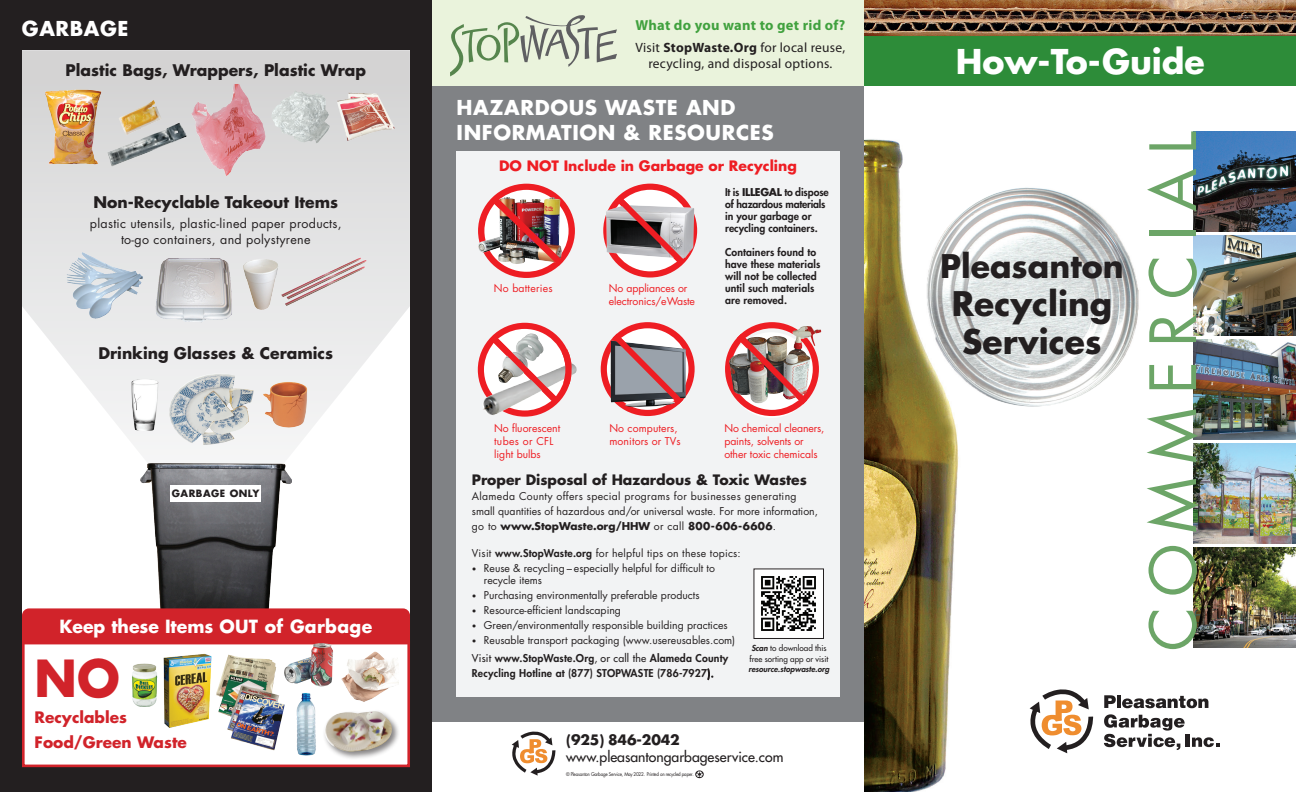
<style>
.page{position:relative;width:1296px;height:792px;background:#fff}
.page>*{position:absolute;margin:0;border:0;box-sizing:border-box;transform-origin:0 0}
.t1{font:62px "Futura Std";letter-spacing:.225em;color:#6ca567}
.t2{font:700 49.7px "Futura Std";color:#d1232a}
.t3{font:700 33.3px "Futura Std";color:#fff}
.t4{font:700 33px/38px "Futura Std";color:#231f20;text-align:center}
.t5{font:700 31.7px "Futura Std";color:#231f20}
.t6{font:700 20px/25px "Futura Std";letter-spacing:.03em;color:#fff}
.t7{font:700 17.7px "Futura Std";color:#fff}
.t8{font:700 15.6px "Futura Std";color:#231f20}
.t9{font:700 15.4px/24.5px "Futura Std";color:#d1232a}
.t10{font:700 14.5px "Myriad Pro";letter-spacing:.02em;color:#40a13e}
.t11{font:700 14px "Futura Std";color:#231f20}
.t12{font:700 14px "Futura Std";color:#ee1d23}
.t13{font:500 14px "Futura Std";color:#231f20}
.t14{font:13.5px/16px "Myriad Pro";letter-spacing:.02em;color:#231f20;text-align:center}
.t15{font:12.5px/15.6px "Futura Std";letter-spacing:.025em;color:#231f20;text-align:center}
.t16{font:10.5px/15px "Futura Std";color:#231f20}
.t17{font:800 10.5px/12px "Futura Std";letter-spacing:.01em;color:#231f20}
.t18{font:10.5px/13px "Futura Std";letter-spacing:-.01em;color:#ee1d23}
.t19{font:10.5px "Futura Std";letter-spacing:.02em;color:#231f20}
.t20{font:10.5px/13px "Futura Std";letter-spacing:.01em;color:#ee1d23}
.t21{font:10.5px "Futura Std";letter-spacing:.02em;color:#ee1d23}
.t22{font:700 9.8px "Futura Std";letter-spacing:.05em;color:#231f20}
.t23{font:500 8.1px/10.5px "Futura Std";color:#231f20}
.t24{font:italic 800 8.1px "Futura Std";color:#231f20}
.t25{font:5px "Futura Std";letter-spacing:-.04em;color:#231f20;scale:.9 1}
.s1{font-weight:700}
.s2{font-weight:800}
.s3{font-size:8px}
.s4{font-weight:500}
.s5{font-weight:400}
.s6{font-weight:800;font-style:italic}
</style>
<div class="page">
<div style="left:432px;top:0;width:432px;height:86px;background:#eaf3dc"></div>
<svg style="left:450px;top:15px;width:167px;height:61px"></svg>
<div style="left:432px;top:86px;width:432px;height:636px;background:#808285"></div>
<div style="left:456px;top:151px;width:384px;height:546px;background:#f2f3f4"></div>
<img style="left:478px;top:184px;width:97px;height:94px">
<img style="left:572px;top:363px;width:5px;height:12px">
<svg style="left:478px;top:323px;width:94px;height:94px"></svg>
<svg style="left:603px;top:184px;width:94px;height:94px"></svg>
<svg style="left:601px;top:322px;width:94px;height:94px"></svg>
<img style="left:725px;top:322px;width:94px;height:94px">
<img style="left:864px;top:139px;width:95px;height:653px">
<img style="left:1193px;top:131px;width:103px;height:100px">
<img style="left:1193px;top:235px;width:103px;height:100px">
<img style="left:1193px;top:339px;width:103px;height:100px">
<img style="left:1193px;top:443px;width:103px;height:100px">
<img style="left:1193px;top:547px;width:103px;height:100px">
<img style="left:923px;top:187px;width:216px;height:220px">
<div style="left:864px;top:35px;width:432px;height:51px;background:#2d8c39"></div>
<img style="left:864px;top:0;width:432px;height:36px">
<svg style="left:1030px;top:689px;width:63px;height:64px"></svg>
<svg style="left:1104px;top:695px;width:12px;height:13px"></svg>
<hr style="left:1117px;top:695px;width:4px;height:13px;background:#231f20">
<svg style="left:1122px;top:696px;width:86px;height:12px"></svg>
<svg style="left:1104px;top:714px;width:81px;height:36px"></svg>
<hr style="left:1186px;top:734px;width:4px;height:13px;background:#231f20">
<svg style="left:1192px;top:737px;width:27px;height:10px"></svg>
<div style="left:0;top:0;width:432px;height:792px;background:#231f20"></div>
<div style="left:22px;top:50px;width:388px;height:717px;background:#fff"></div>
<svg style="left:22px;top:50px;width:388px;height:399px"></svg>
<img style="left:140px;top:463px;width:152px;height:145px">
<div style="left:22px;top:641px;width:388px;height:126px;background:#fff;border:3px solid #d1232a"></div>
<div style="left:22px;top:608px;width:388px;height:36px;background:#d1232a"></div>
<img style="left:44px;top:90px;width:57px;height:74px">
<img style="left:107px;top:122px;width:81px;height:45px">
<img style="left:118px;top:100px;width:44px;height:36px">
<img style="left:271px;top:90px;width:59px;height:53px">
<img style="left:192px;top:84px;width:41px;height:92px">
<img style="left:336px;top:92px;width:60px;height:50px">
<img style="left:240px;top:257px;width:42px;height:57px">
<img style="left:63px;top:250px;width:82px;height:72px">
<img style="left:155px;top:257px;width:77px;height:66px">
<img style="left:282px;top:256px;width:87px;height:49px">
<img style="left:169px;top:373px;width:85px;height:72px">
<img style="left:263px;top:382px;width:45px;height:46px">
<img style="left:131px;top:379px;width:28px;height:52px">
<div style="left:170px;top:485px;width:91px;height:16px;background:#fff"></div>
<img style="left:163px;top:653px;width:49px;height:75px">
<img style="left:296px;top:693px;width:20px;height:62px">
<div style="left:323px;top:710px;width:78px;height:51px;background:#231f20;opacity:.55"></div>
<img style="left:324px;top:711px;width:71px;height:42px">
<img style="left:341px;top:651px;width:57px;height:51px">
<img style="left:216px;top:655px;width:60px;height:41px">
<img style="left:218px;top:675px;width:67px;height:76px">
<img style="left:283px;top:643px;width:50px;height:44px">
<img style="left:132px;top:664px;width:25px;height:43px">
<svg style="left:512px;top:731px;width:44px;height:45px"></svg>
<svg style="left:696px;top:771px;width:7px;height:7px"></svg>
<img style="left:756px;top:571px;width:66px;height:66px">
<div style="left:754px;top:569px;width:70px;height:70px;border:1px solid #231f20"></div>
<h3 class="t6" style="left:22px;top:15px;width:108px">GARBAGE</h3>
<h3 class="t8" style="left:66px;top:60px;width:302px">Plastic Bags, Wrappers, Plastic Wrap</h3>
<h3 class="t8" style="left:93px;top:192px;width:246px">Non-Recyclable Takeout Items</h3>
<p class="t15" style="left:90px;top:216px;width:253px">plastic utensils, plastic-lined paper products, to-go containers, and polystyrene</p>
<h3 class="t8" style="left:99px;top:342px;width:236px">Drinking Glasses &amp; Ceramics</h3>
<p class="t22" style="left:172px;top:487px;width:89px">GARBAGE ONLY</p>
<h3 class="t7" style="left:59px;top:615px;width:314px">Keep these Items OUT of Garbage</h3>
<h2 class="t2" style="left:35px;top:646px;width:87px">NO</h2>
<h3 class="t9" style="left:35px;top:705px;width:154px">Recyclables<br>Food/Green Waste</h3>
<h3 class="t10" style="left:635px;top:15px;width:211px">What do you want to get rid of?</h3>
<p class="t14" style="left:635px;top:39px;width:211px">Visit <span class="s1">StopWaste.Org</span> for local reuse, recycling, and disposal options.</p>
<h3 class="t6" style="left:457px;top:94px;width:319px">HAZARDOUS WASTE AND<br>INFORMATION &amp; RESOURCES</h3>
<h3 class="t12" style="left:499px;top:157px;width:299px">DO NOT Include in Garbage or Recycling</h3>
<p class="t21" style="left:494px;top:282px;width:60px">No batteries</p>
<p class="t18" style="left:609px;top:282px;width:88px">No appliances or electronics/eWaste</p>
<p class="t17" style="left:725px;top:186px;width:105px">It is <span class="s1">ILLEGAL</span> to dispose of hazardous materials in your garbage or recycling containers.</p>
<p class="t17" style="left:725px;top:246px;width:97px">Containers found to have these materials will not be collected until such materials are removed.</p>
<p class="t18" style="left:494px;top:422px;width:68px">No fluorescent tubes or CFL light bulbs</p>
<p class="t20" style="left:609px;top:422px;width:73px">No computers, monitors or TVs</p>
<p class="t18" style="left:724px;top:422px;width:102px">No chemical cleaners, paints, solvents or other toxic chemicals</p>
<h3 class="t11" style="left:472px;top:471px;width:337px">Proper Disposal of Hazardous &amp; Toxic Wastes</h3>
<p class="t16" style="left:472px;top:489px;width:348px">Alameda County offers special programs for businesses generating small quantities of hazardous and/or universal waste. For more information, go to <span class="s1">www.StopWaste.org/HHW</span> or call <span class="s1">800-606-6606</span>.</p>
<p class="t19" style="left:472px;top:547px;width:270px">Visit <span class="s2">www.StopWaste.org</span> for helpful tips on these topics:</p>
<p class="t16" style="left:484px;top:562px;width:233px;line-height:12px;text-indent:-12px"><span class="s3">•</span> Reuse &amp; recycling – especially helpful for difficult to recycle items</p>
<p class="t16" style="left:472px;top:588px;width:229px"><span class="s3">•</span> Purchasing environmentally preferable products</p>
<p class="t16" style="left:472px;top:603px;width:151px"><span class="s3">•</span> Resource-efficient landscaping</p>
<p class="t16" style="left:472px;top:618px;width:257px"><span class="s3">•</span> Green/environmentally responsible building practices</p>
<p class="t16" style="left:472px;top:631px;width:265px;line-height:18px"><span class="s3">•</span> Reusable transport packaging (www.usereusables.com)<br><span class="s4">Visit</span> <span class="s2">www.StopWaste.Org</span><span class="s4">, or call the</span> <span class="s2">Alameda County</span></p>
<p class="t17" style="left:472px;top:667px;width:244px">Recycling Hotline at (877) STOPWASTE (786-7927<span class="s5">).</span></p>
<p class="t23" style="left:750px;top:643px;width:80px"><span class="s6">Scan</span> to download this free sorting app or visit</p>
<p class="t24" style="left:748px;top:664px;width:83px">resource.stopwaste.org</p>
<h3 class="t11" style="left:566px;top:730px;width:115px">(925) 846-2042</h3>
<h3 class="t13" style="left:566px;top:748px;width:219px">www.pleasantongarbageservice.com</h3>
<p class="t25" style="left:566px;top:771px;width:143px">© Pleasanton Garbage Service, May 2022. Printed on recycled paper.</p>
<h3 class="t3" style="left:956px;top:39px;width:251px">How-To-Guide</h3>
<h3 class="t5" style="left:940px;top:245px;width:185px">Pleasanton</h3>
<h3 class="t4" style="left:952px;top:284px;width:162px">Recycling<br>Services</h3>
<h1 class="t1" style="left:1134px;top:651px;width:522px;rotate:-90deg">COMMERCIAL</h1>
</div>
